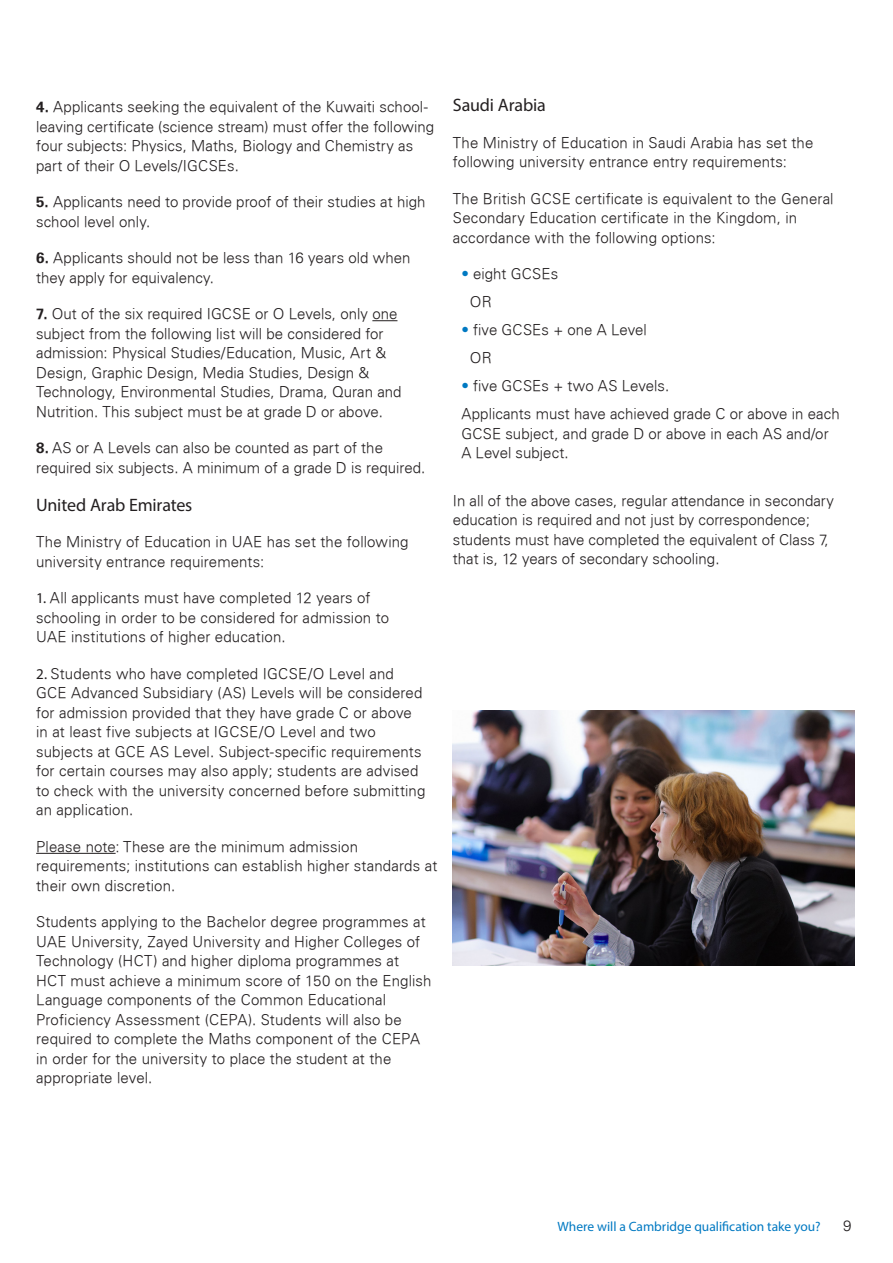
<style>
.page{position:relative;width:893px;height:1263px;background:#fff}
.page>*{position:absolute;margin:0;border:0;box-sizing:border-box;transform-origin:0 0}
.Body_text{font:18px "Myriad Pro";letter-spacing:-.01em;color:#231f20}
.Body_text-2{font:300 15px/19.5px "Univers";letter-spacing:.005em;color:#231f20}
.t1{font:13.5px "Myriad Pro";color:#0079c2}
.s1{font-weight:700}
.s2{font-family:"Myriad Pro";font-weight:400}
.s3{color:#0079c2}
</style>
<div class="page">
<svg style="left:372px;top:320px;width:25px;height:1px"></svg>
<hr style="left:36px;top:853px;width:80px;height:1px;background:#231f20">
<img style="left:453px;top:710px;width:402px;height:255px">
<p class="Body_text-2" style="left:36px;top:97px;width:400px"><span class="s1">4.</span> Applicants seeking the equivalent of the Kuwaiti school&shy;leaving certificate (science stream) must offer the following four subjects: Physics, Maths, Biology and Chemistry as part of their O Levels/IGCSEs.</p>
<p class="Body_text-2" style="left:36px;top:192px;width:391px"><span class="s1">5.</span> Applicants need to provide proof of their studies at high school level only.</p>
<p class="Body_text-2" style="left:36px;top:248px;width:376px"><span class="s1">6.</span> Applicants should not be less than 16 years old when they apply for equivalency.</p>
<p class="Body_text-2" style="left:36px;top:304px;width:367px"><span class="s1">7.</span> Out of the six required IGCSE or O Levels, only one subject from the following list will be considered for admission: Physical Studies/Education, Music, Art &amp; Design, Graphic Design, Media Studies, Design &amp; Technology, Environmental Studies, Drama, Quran and Nutrition. This subject must be at grade D or above.</p>
<p class="Body_text-2" style="left:36px;top:438px;width:391px"><span class="s1">8.</span> AS or A Levels can also be counted as part of the required six subjects. A minimum of a grade D is required.</p>
<p class="Body_text" style="left:36px;top:494px;width:158px">United Arab Emirates</p>
<p class="Body_text-2" style="left:36px;top:532px;width:374px">The Ministry of Education in UAE has set the following university entrance requirements:</p>
<p class="Body_text-2" style="left:36px;top:588px;width:354px"><span class="s2">1.</span> All applicants must have completed 12 years of schooling in order to be considered for admission to<br>UAE institutions of higher education.</p>
<p class="Body_text-2" style="left:36px;top:664px;width:391px"><span class="s2">2.</span> Students who have completed IGCSE/O Level and GCE Advanced Subsidiary (AS) Levels will be considered for admission provided that they have grade C or above in at least five subjects at IGCSE/O Level and two subjects at GCE AS Level. Subject-specific requirements for certain courses may also apply; students are advised to check with the university concerned before submitting an application.</p>
<p class="Body_text-2" style="left:36px;top:837px;width:403px">Please note: These are the minimum admission requirements; institutions can establish higher standards at their own discretion.</p>
<p class="Body_text-2" style="left:36px;top:912px;width:397px">Students applying to the Bachelor degree programmes at UAE University, Zayed University and Higher Colleges of Technology (HCT) and higher diploma programmes at HCT must achieve a minimum score of 150 on the English Language components of the Common Educational Proficiency Assessment (CEPA). Students will also be required to complete the Maths component of the CEPA in order for the university to place the student at the appropriate level.</p>
<p class="Body_text" style="left:453px;top:94px;width:94px">Saudi Arabia</p>
<p class="Body_text-2" style="left:453px;top:133px;width:362px">The Ministry of Education in Saudi Arabia has set the following university entrance entry requirements:</p>
<p class="Body_text-2" style="left:453px;top:189px;width:382px">The British GCSE certificate is equivalent to the General<br>Secondary Education certificate in the Kingdom, in accordance with the following options:</p>
<p class="Body_text-2" style="left:461px;top:264px;width:98px"><span class="s3">•</span> eight GCSEs</p>
<p class="Body_text-2" style="left:470px;top:292px;width:23px">OR</p>
<p class="Body_text-2" style="left:461px;top:320px;width:187px"><span class="s3">•</span> five GCSEs + one A Level</p>
<p class="Body_text-2" style="left:470px;top:348px;width:23px">OR</p>
<p class="Body_text-2" style="left:461px;top:376px;width:209px"><span class="s3">•</span> five GCSEs + two AS Levels.</p>
<p class="Body_text-2" style="left:461px;top:404px;width:380px">Applicants must have achieved grade C or above in each<br>GCSE subject, and grade D or above in each AS and/or<br>A Level subject.</p>
<p class="Body_text-2" style="left:453px;top:491px;width:383px">In all of the above cases, regular attendance in secondary education is required and not just by correspondence; students must have completed the equivalent of Class 7, that is, 12 years of secondary schooling.</p>
<p class="t1" style="left:557px;top:1218px;width:265px">Where will a Cambridge qualification take you?</p>
<p class="Body_text-2" style="left:843px;top:1216px;width:10px">9</p>
</div>
